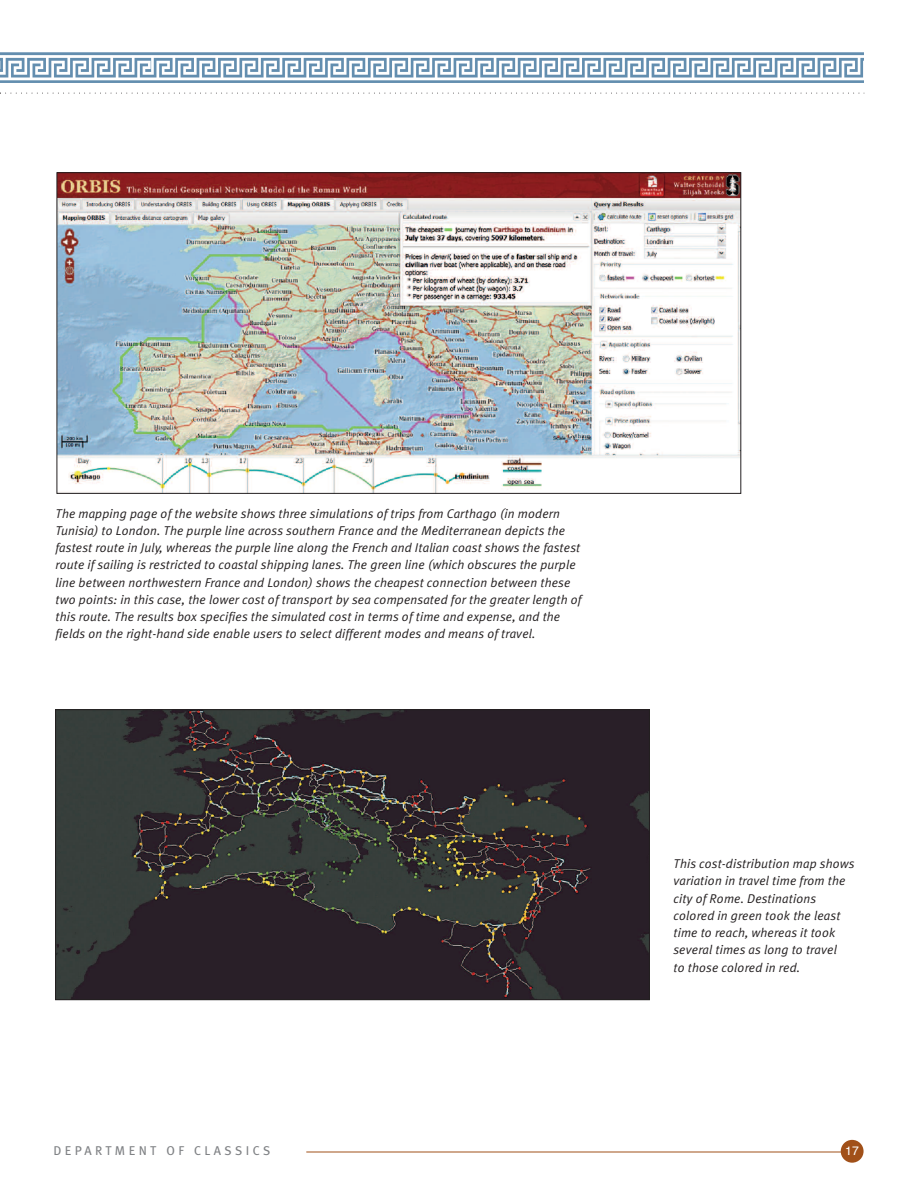
<style>
.page{position:relative;width:918px;height:1188px;background:#fff}
.page>*{position:absolute;margin:0;border:0;box-sizing:border-box;transform-origin:0 0}
.t1{font:italic 12.75px/17.2px "Meta Plus Normal";letter-spacing:.01em;color:#231f20}
.t2{font:12.75px "Meta Plus";letter-spacing:.26em;color:#808285}
.t3{font:12.3px "Helvetica";color:#fff}
</style>
<div class="page">
<div style="left:841px;top:1140px;width:23px;height:23px;background:#a15019;border-radius:50%"></div>
<hr style="left:306px;top:1152px;width:535px;height:1px;background:#a15019">
<img style="left:150px;top:52px;width:714px;height:31px">
<svg style="left:0;top:93px;width:865px;height:1px"></svg>
<img style="left:0;top:52px;width:150px;height:31px">
<img style="left:59px;top:174px;width:680px;height:318px">
<img style="left:57px;top:712px;width:591px;height:286px">
<div style="left:55px;top:710px;width:595px;height:290px;border:1px solid #231f20"></div>
<p class="t1" style="left:55px;top:505px;width:528px">The mapping page of the website shows three simulations of trips from Carthago (in modern Tunisia) to London. The purple line across southern France and the Mediterranean depicts the fastest route in July, whereas the purple line along the French and Italian coast shows the fastest route if sailing is restricted to coastal shipping lanes. The green line (which obscures the purple line between northwestern France and London) shows the cheapest connection between these two points: in this case, the lower cost of transport by sea compensated for the greater length of this route. The results box specifies the simulated cost in terms of time and expense, and the fields on the right-hand side enable users to select different modes and means of travel.</p>
<p class="t2" style="left:53px;top:1144px;width:218px">DEPARTMENT OF CLASSICS</p>
<p class="t1" style="left:673px;top:855px;width:182px">This cost-distribution map shows variation in travel time from the city of Rome. Destinations colored in green took the least time to reach, whereas it took several times as long to travel<br>to those colored in red.</p>
<p class="t3" style="left:845px;top:1146px;width:15px">17</p>
</div>
